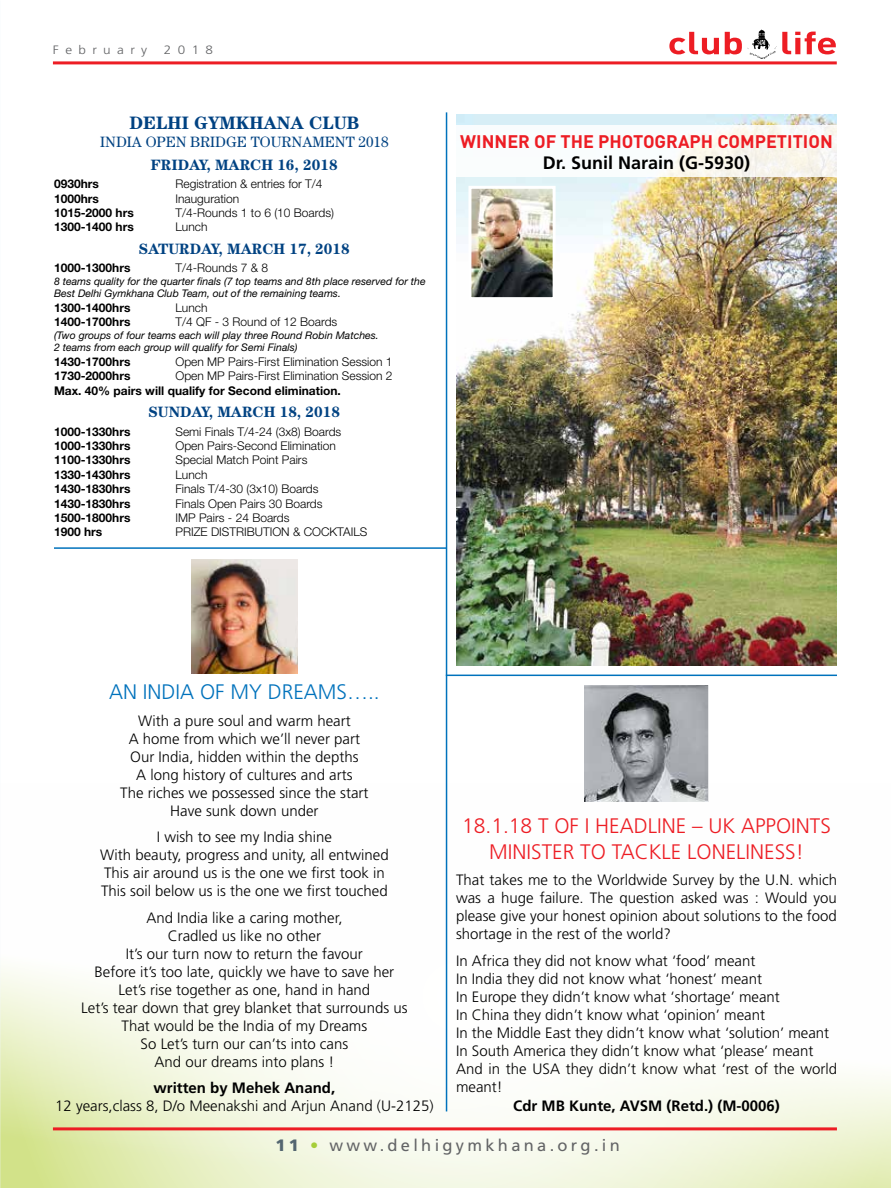
<style>
.page{position:relative;width:891px;height:1188px;background:#fff}
.page>*{position:absolute;margin:0;border:0;box-sizing:border-box;transform-origin:0 0}
.t1{font:300 21px "Frutiger";color:#ed1d24}
.t2{font:300 21px "Frutiger";color:#0072bc}
.t3{font:700 18px "DIN";color:#ed1d24}
.t4{font:700 18px "Frutiger";color:#000}
.t5{font:700 18px "Century";color:#004282}
.t6{font:16.5px "Frutiger";letter-spacing:.2em;color:#636466}
.t7{font:300 15px/18px "Frutiger";color:#000;text-align:center}
.t8{font:700 15px "Century";color:#004282}
.t9{font:700 15px "Frutiger";color:#000}
.t10{font:15px "Century";color:#004282}
.t11{font:300 12.15px "Frutiger";letter-spacing:.475em;color:#636466;scale:1.11 1}
.t12{font:300 12px "Helvetica Neue LT Pro";color:#000}
.t13{font:700 12px "Helvetica Neue LT Pro";color:#000}
.t14{font:italic 10.5px/12.6px "Helvetica Neue LT Pro";color:#000}
.s1{font-weight:900;color:#546670}
.s2{color:#a6ce39}
</style>
<div class="page">
<svg style="left:0;top:784px;width:891px;height:404px"></svg>
<svg style="left:782px;top:32px;width:54px;height:22px"></svg>
<svg style="left:669px;top:32px;width:73px;height:22px"></svg>
<img style="left:747px;top:30px;width:30px;height:29px">
<hr style="left:53px;top:61px;width:784px;height:3px;background:#ed1d24">
<hr style="left:53px;top:1127px;width:784px;height:3px;background:#ed1d24">
<img style="left:585px;top:685px;width:122px;height:116px">
<img style="left:192px;top:560px;width:105px;height:113px">
<hr style="left:446px;top:112px;width:1px;height:999px;background:#0072bc">
<hr style="left:446px;top:675px;width:391px;height:1px;background:#0072bc">
<hr style="left:54px;top:547px;width:393px;height:2px;background:#0072bc">
<img style="left:456px;top:115px;width:381px;height:550px">
<div style="left:456px;top:125px;width:381px;height:51px;background:linear-gradient(to right,#faffff,#f8f5ec)"></div>
<img style="left:472px;top:190px;width:80px;height:106px">
<div style="left:468px;top:186px;width:88px;height:114px;border:3px solid #fff"></div>
<p class="t11" style="left:53px;top:42px;width:87px">February</p>
<p class="t11" style="left:164px;top:42px;width:46px">2018</p>
<p class="t5" style="left:129px;top:112px;width:232px">DELHI GYMKHANA CLUB</p>
<p class="t10" style="left:100px;top:133px;width:290px">INDIA OPEN BRIDGE TOURNAMENT 2018</p>
<p class="t3" style="left:460px;top:130px;width:374px">WINNER OF THE PHOTOGRAPH COMPETITION</p>
<p class="t8" style="left:151px;top:155px;width:188px">FRIDAY, MARCH 16, 2018</p>
<p class="t4" style="left:543px;top:152px;width:209px">Dr. Sunil Narain (G-5930)</p>
<p class="t13" style="left:54px;top:176px;width:46px">0930hrs</p>
<p class="t12" style="left:176px;top:177px;width:149px">Registration &amp; entries for T/4</p>
<p class="t13" style="left:54px;top:191px;width:46px">1000hrs</p>
<p class="t12" style="left:176px;top:191px;width:65px">Inauguration</p>
<p class="t13" style="left:54px;top:205px;width:81px">1015-2000 hrs</p>
<p class="t12" style="left:176px;top:205px;width:160px">T/4-Rounds 1 to 6 (10 Boards)</p>
<p class="t13" style="left:54px;top:220px;width:81px">1300-1400 hrs</p>
<p class="t12" style="left:176px;top:220px;width:34px">Lunch</p>
<p class="t8" style="left:139px;top:240px;width:213px">SATURDAY, MARCH 17, 2018</p>
<p class="t13" style="left:54px;top:260px;width:78px">1000-1300hrs</p>
<p class="t12" style="left:176px;top:261px;width:94px">T/4-Rounds 7 &amp; 8</p>
<p class="t14" style="left:54px;top:275px;width:373px">8 teams quality for the quarter finals (7 top teams and 8th place reserved for the<br>Best Delhi Gymkhana Club Team, out of the remaining teams.</p>
<p class="t13" style="left:54px;top:300px;width:78px">1300-1400hrs</p>
<p class="t12" style="left:176px;top:300px;width:34px">Lunch</p>
<p class="t13" style="left:54px;top:314px;width:78px">1400-1700hrs</p>
<p class="t12" style="left:176px;top:315px;width:163px">T/4 QF - 3 Round of 12 Boards</p>
<p class="t14" style="left:54px;top:329px;width:326px">(Two groups of four teams each will play three Round Robin Matches.<br>2 teams from each group will qualify for Semi Finals)</p>
<p class="t13" style="left:54px;top:354px;width:78px">1430-1700hrs</p>
<p class="t12" style="left:176px;top:354px;width:219px">Open MP Pairs-First Elimination Session 1</p>
<p class="t13" style="left:54px;top:368px;width:78px">1730-2000hrs</p>
<p class="t12" style="left:176px;top:369px;width:219px">Open MP Pairs-First Elimination Session 2</p>
<p class="t13" style="left:54px;top:383px;width:288px">Max. 40% pairs will qualify for Second elimination.</p>
<p class="t8" style="left:148px;top:403px;width:193px">SUNDAY, MARCH 18, 2018</p>
<p class="t13" style="left:54px;top:424px;width:78px">1000-1330hrs</p>
<p class="t12" style="left:176px;top:424px;width:167px">Semi Finals T/4-24 (3x8) Boards</p>
<p class="t13" style="left:54px;top:438px;width:78px">1000-1330hrs</p>
<p class="t12" style="left:176px;top:438px;width:162px">Open Pairs-Second Elimination</p>
<p class="t13" style="left:54px;top:453px;width:78px">1100-1330hrs</p>
<p class="t12" style="left:176px;top:453px;width:134px">Special Match Point Pairs</p>
<p class="t13" style="left:54px;top:467px;width:78px">1330-1430hrs</p>
<p class="t12" style="left:176px;top:467px;width:34px">Lunch</p>
<p class="t13" style="left:54px;top:481px;width:78px">1430-1830hrs</p>
<p class="t12" style="left:176px;top:482px;width:145px">Finals T/4-30 (3x10) Boards</p>
<p class="t13" style="left:54px;top:496px;width:78px">1430-1830hrs</p>
<p class="t12" style="left:176px;top:496px;width:149px">Finals Open Pairs 30 Boards</p>
<p class="t13" style="left:54px;top:510px;width:78px">1500-1800hrs</p>
<p class="t12" style="left:176px;top:510px;width:116px">IMP Pairs - 24 Boards</p>
<p class="t13" style="left:54px;top:525px;width:50px">1900 hrs</p>
<p class="t12" style="left:176px;top:525px;width:193px">PRIZE DISTRIBUTION &amp; COCKTAILS</p>
<h1 class="t2" style="left:109px;top:680px;width:51px">An India</h1>
<h1 class="t2" style="left:200px;top:680px;width:82px">ofmydreams</h1>
<h1 class="t2" style="left:347px;top:680px;width:34px">…..</h1>
<p class="t7" style="left:120px;top:712px;width:250px">With a pure soul and warm heart<br>A home from which we’ll never part<br>Our India, hidden within the depths<br>A long history of cultures and arts<br>The riches we possessed since the start<br>Have sunk down under</p>
<p class="t7" style="left:100px;top:828px;width:290px">I wish to see my India shine<br>With beauty, progress and unity, all entwined This air around us is the one we first took in This soil below us is the one we first touched</p>
<p class="t7" style="left:81px;top:909px;width:328px">And India like a caring mother,<br>Cradled us like no other<br>It’s our turn now to return the favour<br>Before it’s too late, quickly we have to save her Let’s rise together as one, hand in hand<br>Let’s tear down that grey blanket that surrounds us That would be the India of my Dreams<br>So Let’s turn our can’ts into cans<br>And our dreams into plans !</p>
<p class="t9" style="left:154px;top:1079px;width:183px">written by Mehek Anand,</p>
<p class="t7" style="left:55px;top:1097px;width:380px">12 years,class 8, D/o Meenakshi and Arjun Anand (U-2125)</p>
<h1 class="t1" style="left:462px;top:814px;width:146px">18.1.18 T of I headline</h1>
<h1 class="t1" style="left:692px;top:814px;width:62px">– UK appoints</h1>
<h1 class="t1" style="left:489px;top:840px;width:29px">Minister</h1>
<h1 class="t1" style="left:580px;top:840px;width:44px">to tackle</h1>
<h1 class="t1" style="left:687px;top:840px;width:12px">loneliness</h1>
<h1 class="t1" style="left:796px;top:840px;width:10px">!</h1>
<p class="t7" style="left:456px;top:871px;width:382px;text-align:justify">That takes me to the Worldwide Survey by the U.N. which was a huge failure. The question asked was : Would you please give your honest opinion about solutions to the food shortage in the rest of the world?</p>
<p class="t7" style="left:456px;top:952px;width:382px;text-align:left">In Africa they did not know what ‘food’ meant<br>In India they did not know what ‘honest’ meant<br>In Europe they didn’t know what ‘shortage’ meant<br>In China they didn’t know what ‘opinion’ meant<br>In the Middle East they didn’t know what ‘solution’ meant In South America they didn’t know what ‘please’ meant And in the USA they didn’t know what ‘rest of the world meant!</p>
<p class="t9" style="left:513px;top:1097px;width:268px">Cdr MB Kunte, AVSM (Retd.) (M -0006)</p>
<p class="t6" style="left:275px;top:1136px;width:346px"><span class="s1">11</span> <span class="s2">•</span> www.delhigymkhana.org.in</p>
</div>
